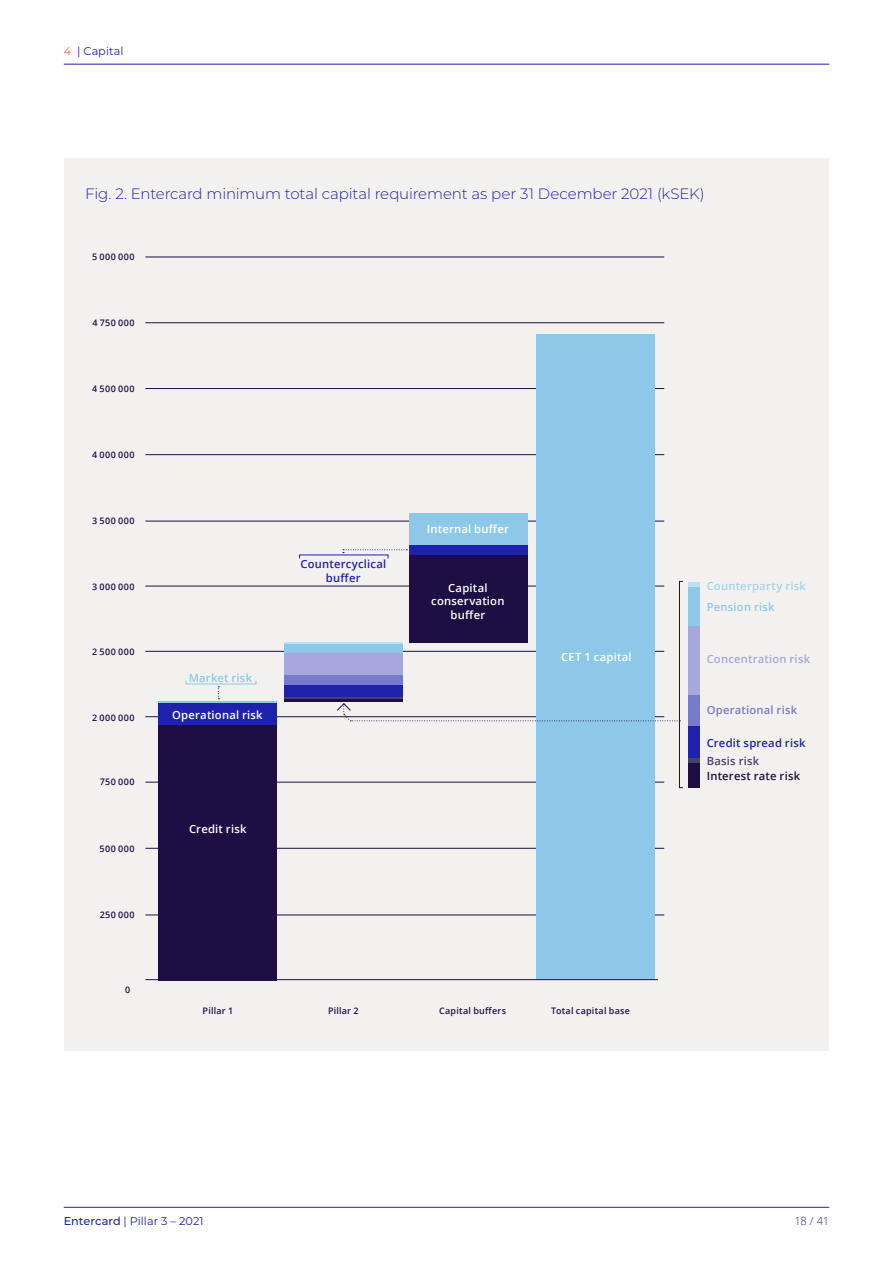
<style>
.page{position:relative;width:893px;height:1263px;background:#fff}
.page>*{position:absolute;margin:0;border:0;box-sizing:border-box;transform-origin:0 0}
.t1{font:300 15px "Montserrat";letter-spacing:-.01em;color:#1e22aa}
.t2{font:600 11.25px/13.5px "Open Sans";letter-spacing:.02em;color:#fff;text-align:center}
.t3{font:600 11.25px/13.5px "Open Sans";letter-spacing:.02em;color:#1e22aa;text-align:center}
.t4{font:11.25px "Montserrat";letter-spacing:.005em;color:#1e22aa}
.t5{font:600 11.25px "Open Sans";letter-spacing:.02em;color:#8dc8e8}
.t6{font:600 11.25px "Open Sans";letter-spacing:.015em;color:#a5a7dd}
.t7{font:600 11.25px "Open Sans";letter-spacing:.02em;color:#a4d3ed}
.t8{font:600 11.25px "Open Sans";letter-spacing:.015em;color:#1d0f44}
.t9{font:600 11.25px "Open Sans";letter-spacing:.02em;color:#787acc}
.t10{font:600 11.25px "Open Sans";letter-spacing:.02em;color:#4a3f6a}
.t11{font:300 11.25px "Open Sans";color:#1e22aa}
.t12{font:600 9px "Open Sans";letter-spacing:.04em;color:#1d0f44}
.s1{color:#e56a54}
.s2{font-weight:500}
</style>
<div class="page">
<hr style="left:64px;top:1207px;width:765px;height:1px;background:#1e22aa">
<hr style="left:64px;top:64px;width:765px;height:1px;background:#1e22aa">
<div style="left:64px;top:158px;width:765px;height:892px;background:#f3f1f0"></div>
<hr style="left:145px;top:454px;width:519px;height:1px;background:#1d0f44">
<hr style="left:145px;top:388px;width:519px;height:1px;background:#1d0f44">
<hr style="left:145px;top:322px;width:519px;height:1px;background:#1d0f44">
<hr style="left:145px;top:257px;width:519px;height:1px;background:#1d0f44">
<hr style="left:145px;top:521px;width:519px;height:1px;background:#1d0f44">
<hr style="left:145px;top:586px;width:519px;height:1px;background:#1d0f44">
<hr style="left:145px;top:651px;width:519px;height:1px;background:#1d0f44">
<hr style="left:145px;top:716px;width:519px;height:1px;background:#1d0f44">
<hr style="left:145px;top:782px;width:519px;height:1px;background:#1d0f44">
<hr style="left:145px;top:848px;width:519px;height:1px;background:#1d0f44">
<hr style="left:145px;top:914px;width:519px;height:1px;background:#1d0f44">
<hr style="left:159px;top:701px;width:118px;height:3px;background:#8dc8e8">
<div style="left:409px;top:513px;width:118px;height:32px;background:#8dc8e8"></div>
<div style="left:536px;top:334px;width:118px;height:646px;background:#8dc8e8"></div>
<div style="left:159px;top:704px;width:118px;height:21px;background:#1e22aa"></div>
<div style="left:409px;top:545px;width:118px;height:10px;background:#1e22aa"></div>
<div style="left:159px;top:725px;width:118px;height:255px;background:#1d0f44"></div>
<div style="left:409px;top:555px;width:118px;height:88px;background:#1d0f44"></div>
<hr style="left:284px;top:643px;width:119px;height:1px;background:#bbdef1">
<div style="left:284px;top:644px;width:119px;height:9px;background:#8dc8e8"></div>
<div style="left:284px;top:653px;width:119px;height:22px;background:#a5a7dd"></div>
<div style="left:284px;top:675px;width:119px;height:10px;background:#787acc"></div>
<div style="left:284px;top:685px;width:119px;height:14px;background:#1e22aa"></div>
<hr style="left:284px;top:698px;width:119px;height:3px;background:#1d0f44">
<div style="left:679px;top:581px;width:4px;height:207px;border:1px solid #1d0f44"></div>
<hr style="left:145px;top:979px;width:513px;height:1px;background:#1d0f44">
<svg style="left:336px;top:703px;width:344px;height:18px"></svg>
<div style="left:186px;top:680px;width:70px;height:4px;border:1px solid #8dc8e8"></div>
<svg style="left:343px;top:549px;width:64px;height:4px"></svg>
<div style="left:689px;top:582px;width:11px;height:6px;background:#bbdef1"></div>
<div style="left:689px;top:588px;width:11px;height:38px;background:#8dc8e8"></div>
<div style="left:689px;top:626px;width:11px;height:71px;background:#a5a7dd"></div>
<div style="left:689px;top:695px;width:11px;height:32px;background:#787acc"></div>
<div style="left:689px;top:726px;width:11px;height:33px;background:#1e22aa"></div>
<div style="left:689px;top:763px;width:11px;height:25px;background:#1d0f44"></div>
<hr style="left:689px;top:759px;width:11px;height:4px;background:#4a3f6a">
<hr style="left:284px;top:697px;width:119px;height:1px;background:#4a3f6a">
<p class="t4" style="left:64px;top:43px;width:61px"><span class="s1">4</span> | Capital</p>
<h1 class="t1" style="left:85px;top:184px;width:621px">Fig. 2. Entercard minimum total capital requirement as per 31 December 2021 (kSEK)</h1>
<p class="t12" style="left:92px;top:251px;width:44px">5 000 000</p>
<p class="t12" style="left:92px;top:316px;width:44px">4 750 000</p>
<p class="t12" style="left:92px;top:382px;width:44px">4 500 000</p>
<p class="t12" style="left:92px;top:448px;width:44px">4 000 000</p>
<p class="t12" style="left:92px;top:514px;width:44px">3 500 000</p>
<p class="t12" style="left:92px;top:580px;width:44px">3 000 000</p>
<p class="t12" style="left:92px;top:646px;width:44px">2 500 000</p>
<p class="t12" style="left:92px;top:711px;width:44px">2 000 000</p>
<p class="t12" style="left:100px;top:776px;width:36px">750 000</p>
<p class="t12" style="left:100px;top:842px;width:36px">500 000</p>
<p class="t12" style="left:100px;top:908px;width:36px">250 000</p>
<p class="t12" style="left:125px;top:983px;width:7px">0</p>
<p class="t5" style="left:189px;top:670px;width:65px">Market risk</p>
<p class="t2" style="left:172px;top:708px;width:92px">Operational risk</p>
<p class="t3" style="left:300px;top:557px;width:87px">Countercyclical buffer</p>
<p class="t2" style="left:189px;top:821px;width:59px">Credit risk</p>
<p class="t2" style="left:427px;top:522px;width:84px">Internal buffer</p>
<p class="t2" style="left:431px;top:580px;width:75px">Capital conservation buffer</p>
<p class="t2" style="left:561px;top:650px;width:72px">CET 1 capital</p>
<p class="t12" style="left:203px;top:1004px;width:32px">Pillar 1</p>
<p class="t12" style="left:328px;top:1004px;width:32px">Pillar 2</p>
<p class="t12" style="left:439px;top:1004px;width:68px">Capital buffers</p>
<p class="t12" style="left:551px;top:1004px;width:80px">Total capital base</p>
<p class="t7" style="left:707px;top:578px;width:101px">Counterparty risk</p>
<p class="t5" style="left:707px;top:599px;width:69px">Pension risk</p>
<p class="t6" style="left:707px;top:652px;width:105px">Concentration risk</p>
<p class="t9" style="left:707px;top:702px;width:92px">Operational risk</p>
<p class="t3" style="left:707px;top:736px;width:100px">Credit spread risk</p>
<p class="t10" style="left:707px;top:753px;width:54px">Basis risk</p>
<p class="t8" style="left:707px;top:768px;width:95px">Interest rate risk</p>
<p class="t4" style="left:64px;top:1213px;width:141px"><span class="s2">Entercard</span> | Pillar 3 – 2021</p>
<p class="t11" style="left:795px;top:1213px;width:36px">18 / 41</p>
</div>
